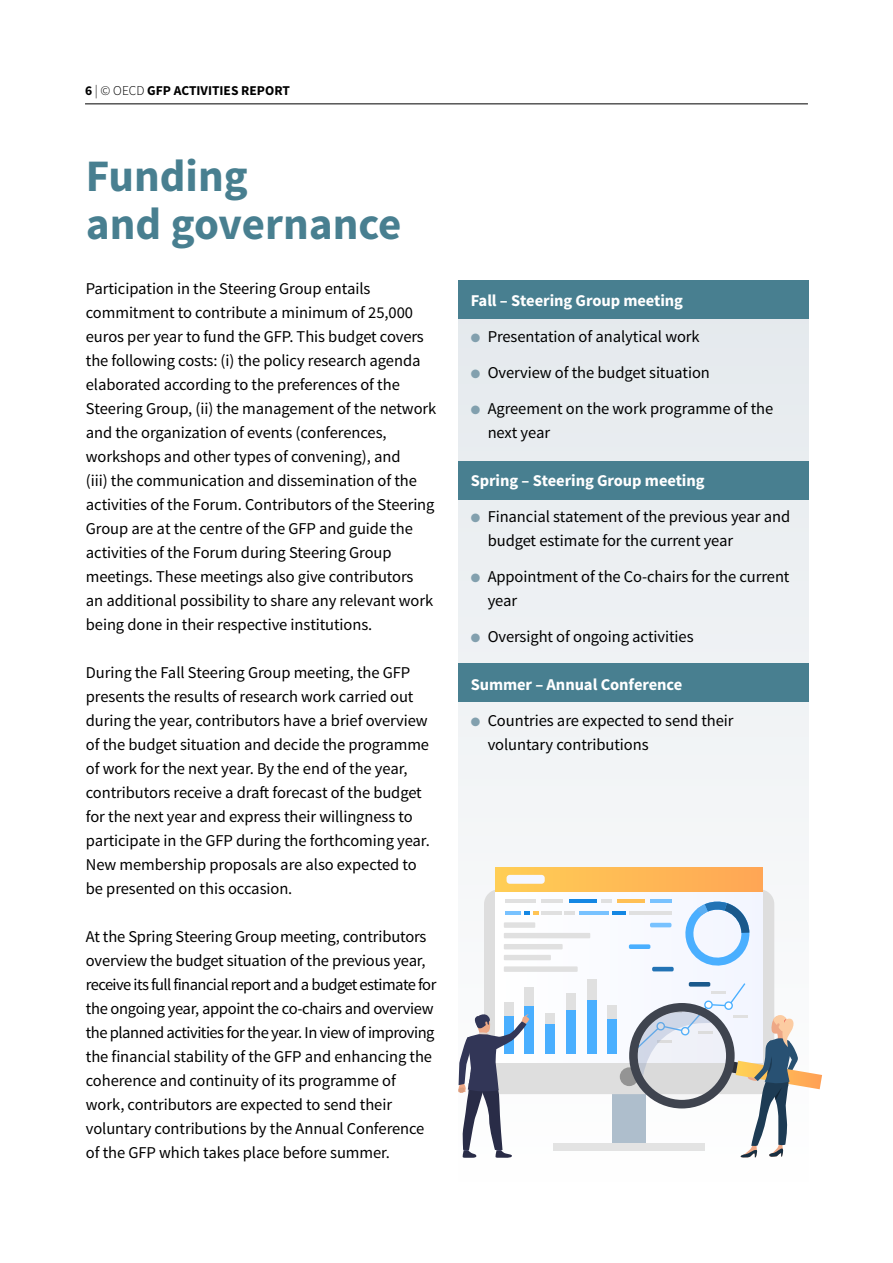
<style>
.page{position:relative;width:893px;height:1263px;background:#fff}
.page>*{position:absolute;margin:0;border:0;box-sizing:border-box;transform-origin:0 0}
.t1{font:700 45px/48px "Source Sans Pro";color:#487f90}
.t2{font:16.5px/24px "Source Sans Pro";letter-spacing:-.005em;color:#000}
.t3{font:700 16.5px "Source Sans Pro";letter-spacing:-.005em;color:#fff}
.t4{font:700 13.5px "Source Sans Pro";color:#000}
.s1{font-weight:300}
.s2{color:#82a0ae}
</style>
<div class="page">
<div style="left:458px;top:319px;width:351px;height:664px;background:#edf0f3"></div>
<div style="left:458px;top:281px;width:351px;height:38px;background:#487f90"></div>
<div style="left:458px;top:461px;width:351px;height:38px;background:#487f90"></div>
<div style="left:458px;top:663px;width:351px;height:39px;background:#487f90"></div>
<hr style="left:85px;top:104px;width:723px;height:1px;background:#000">
<div style="left:612px;top:1045px;width:34px;height:102px;background:#aebecc"></div>
<div style="left:484px;top:889px;width:290px;height:205px;background:#dedede;border-radius:15px"></div>
<div style="left:495px;top:867px;width:268px;height:195px;background:#fafbff"></div>
<div style="left:495px;top:867px;width:268px;height:24px;background:linear-gradient(to right,#ffce55,#ffa655)"></div>
<div style="left:620px;top:1067px;width:18px;height:19px;background:#949494;border-radius:50%"></div>
<div style="left:553px;top:1143px;width:152px;height:8px;background:#e3e3e3"></div>
<div style="left:507px;top:875px;width:38px;height:9px;background:#f5f7ff;border-radius:3px"></div>
<div style="left:504px;top:1002px;width:9px;height:51px;background:#e0e0e0"></div>
<div style="left:525px;top:987px;width:9px;height:66px;background:#e0e0e0"></div>
<div style="left:545px;top:1013px;width:10px;height:40px;background:#e0e0e0"></div>
<div style="left:566px;top:993px;width:9px;height:60px;background:#e0e0e0"></div>
<div style="left:587px;top:979px;width:9px;height:74px;background:#e0e0e0"></div>
<div style="left:608px;top:1005px;width:9px;height:48px;background:#e0e0e0"></div>
<div style="left:525px;top:1006px;width:9px;height:47px;background:#4aafff"></div>
<div style="left:545px;top:1024px;width:10px;height:29px;background:#4aafff"></div>
<div style="left:566px;top:1010px;width:9px;height:43px;background:#4aafff"></div>
<div style="left:587px;top:1000px;width:9px;height:53px;background:#4aafff"></div>
<div style="left:608px;top:1019px;width:9px;height:34px;background:#4aafff"></div>
<svg style="left:458px;top:1012px;width:71px;height:146px"></svg>
<div style="left:504px;top:966px;width:74px;height:6px;background:#e0e0e0"></div>
<div style="left:504px;top:955px;width:47px;height:5px;background:#e0e0e0"></div>
<div style="left:504px;top:944px;width:59px;height:5px;background:#e0e0e0"></div>
<div style="left:504px;top:933px;width:86px;height:5px;background:#e0e0e0"></div>
<div style="left:504px;top:922px;width:31px;height:6px;background:#e0e0e0"></div>
<svg style="left:685px;top:901px;width:65px;height:65px"></svg>
<hr style="left:650px;top:923px;width:21px;height:4px;background:#78c2ff;border-radius:2px">
<div style="left:629px;top:944px;width:21px;height:5px;background:#4aafff;border-radius:2px"></div>
<hr style="left:652px;top:967px;width:22px;height:4px;background:#2273b5;border-radius:2px">
<hr style="left:689px;top:982px;width:21px;height:4px;background:#1a598c;border-radius:2px">
<svg style="left:629px;top:983px;width:193px;height:175px"></svg>
<hr style="left:505px;top:899px;width:31px;height:3px;background:#e0e0e0">
<hr style="left:541px;top:899px;width:22px;height:3px;background:#e0e0e0">
<hr style="left:541px;top:911px;width:21px;height:3px;background:#e0e0e0">
<hr style="left:650px;top:899px;width:22px;height:3px;background:#78c2ff">
<hr style="left:569px;top:899px;width:28px;height:3px;background:#1487e3">
<hr style="left:617px;top:899px;width:28px;height:3px;background:#ffc055">
<svg style="left:602px;top:899px;width:10px;height:3px"></svg>
<hr style="left:505px;top:911px;width:16px;height:3px;background:#78c2ff">
<hr style="left:630px;top:911px;width:42px;height:3px;background:#e0e0e0">
<svg style="left:525px;top:911px;width:14px;height:3px"></svg>
<hr style="left:612px;top:911px;width:14px;height:3px;background:#1487e3">
<hr style="left:579px;top:911px;width:29px;height:3px;background:#78c2ff">
<svg style="left:565px;top:911px;width:10px;height:3px"></svg>
<p class="t4" style="left:85px;top:82px;width:206px">6 <span class="s1">| © OECD</span> GFP ACTIVITIES REPORT</p>
<h1 class="t1" style="left:86px;top:154px;width:317px">Funding<br>and governance</h1>
<p class="t2" style="left:86px;top:277px;width:352px">Participation in the Steering Group entails commitment to contribute a minimum of 25,000 euros per year to fund the GFP. This budget covers the following costs: (i) the policy research agenda elaborated according to the preferences of the Steering Group, (ii) the management of the network and the organization of events (conferences, workshops and other types of convening), and<br>(iii) the communication and dissemination of the activities of the Forum. Contributors of the Steering Group are at the centre of the GFP and guide the activities of the Forum during Steering Group meetings. These meetings also give contributors<br>an additional possibility to share any relevant work being done in their respective institutions.</p>
<p class="t2" style="left:86px;top:661px;width:345px">During the Fall Steering Group meeting, the GFP presents the results of research work carried out during the year, contributors have a brief overview of the budget situation and decide the programme of work for the next year. By the end of the year, contributors receive a draft forecast of the budget for the next year and express their willingness to participate in the GFP during the forthcoming year.<br>New membership proposals are also expected to be presented on this occasion.</p>
<p class="t2" style="left:86px;top:925px;width:352px">At the Spring Steering Group meeting, contributors overview the budget situation of the previous year, receive its full financial report and a budget estimate for the ongoing year, appoint the co-chairs and overview the planned activities for the year. In view of improving the financial stability of the GFP and enhancing the coherence and continuity of its programme of work, contributors are expected to send their voluntary contributions by the Annual Conference of the GFP which takes place before summer.</p>
<p class="t3" style="left:471px;top:290px;width:214px">Fall – Steering Group meeting</p>
<p class="t2" style="left:471px;top:325px;width:231px"><span class="s2">●</span> Presentation of analytical work</p>
<p class="t2" style="left:471px;top:361px;width:241px"><span class="s2">●</span> Overview of the budget situation</p>
<p class="t2" style="left:488px;top:397px;width:287px;text-indent:-17px"><span class="s2">●</span> Agreement on the work programme of the next year</p>
<p class="t3" style="left:471px;top:470px;width:235px">Spring – Steering Group meeting</p>
<p class="t2" style="left:488px;top:505px;width:304px;text-indent:-17px"><span class="s2">●</span> Financial statement of the previous year and budget estimate for the current year</p>
<p class="t2" style="left:488px;top:565px;width:303px;text-indent:-17px"><span class="s2">●</span> Appointment of the Co-chairs for the current year</p>
<p class="t2" style="left:471px;top:625px;width:224px"><span class="s2">●</span> Oversight of ongoing activities</p>
<p class="t3" style="left:471px;top:674px;width:213px">Summer – Annual Conference</p>
<p class="t2" style="left:488px;top:709px;width:247px;text-indent:-17px"><span class="s2">●</span> Countries are expected to send their voluntary contributions</p>
</div>
